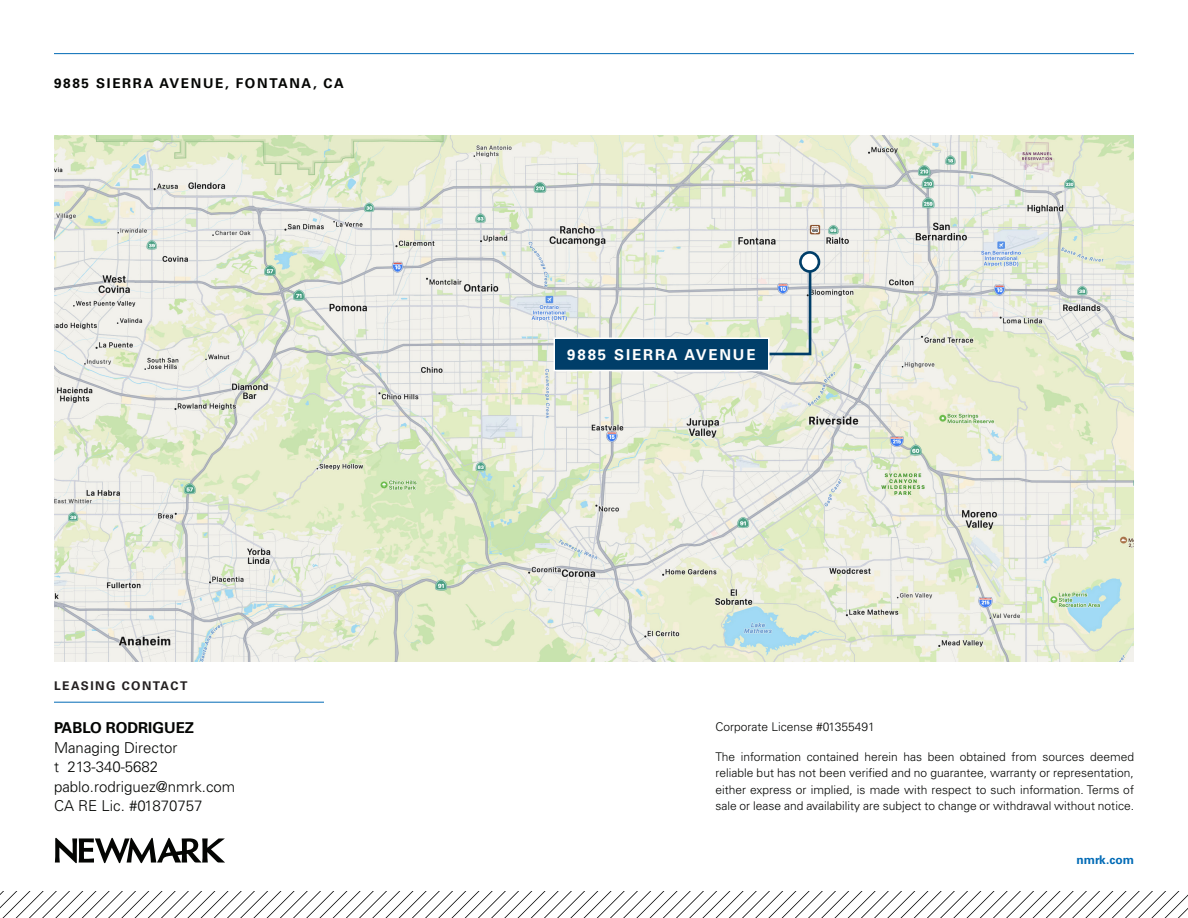
<style>
.page{position:relative;width:1188px;height:918px;background:#fff}
.page>*{position:absolute;margin:0;border:0;box-sizing:border-box;transform-origin:0 0}
.Text_8_11{font:300 15px/19.5px "Univers LT Pro 45";color:#040503}
.Head_6_10_CAPS_Ctr{font:700 15px "Univers LT Pro 65";letter-spacing:.125em;color:#fff}
.Text_8_11-2{font:700 15px "Univers LT Pro 65";color:#040503}
.t1{font:700 13.5px "Univers LT Pro 65";letter-spacing:.125em;color:#040503}
.Footnotes_Source{font:300 12px/16.5px "Univers LT Pro 45";color:#040503;text-align:justify}
.Head_6_10_CAPS{font:700 12px "Univers LT Pro 65";letter-spacing:.125em;color:#231f20}
.Text_8_11-3{font:700 12px "Univers LT Pro 65";color:#026bb6}
</style>
<div class="page">
<svg style="left:55px;top:838px;width:170px;height:25px"></svg>
<hr style="left:54px;top:53px;width:1080px;height:1px;background:#026bb6">
<img style="left:54px;top:135px;width:1080px;height:527px">
<svg style="left:728px;top:258px;width:85px;height:99px;background:#dbe1d8"></svg>
<div style="left:800px;top:252px;width:19px;height:19px;background:#fff;border-radius:50%"></div>
<div style="left:799px;top:251px;width:21px;height:22px;border:3px solid #003e69;border-radius:50%"></div>
<div style="left:554px;top:338px;width:215px;height:32px;background:#003e69"></div>
<div style="left:554px;top:338px;width:216px;height:33px;border:2px solid #fff"></div>
<hr style="left:54px;top:702px;width:270px;height:1px;background:#026bb6">
<svg style="left:0;top:891px;width:1188px;height:27px"></svg>
<p class="t1" style="left:54px;top:73px;width:292px">9885 SIERRA AVENUE, FONTANA, CA</p>
<p class="Head_6_10_CAPS" style="left:54px;top:678px;width:135px">LEASING CONTACT</p>
<p class="Text_8_11-2" style="left:54px;top:717px;width:142px">PABLO RODRIGUEZ</p>
<p class="Text_8_11" style="left:54px;top:737px;width:125px">Managing Director</p>
<p class="Text_8_11" style="left:54px;top:757px;width:183px">t 213-340-5682 pablo.rodriguez@nmrk.com</p>
<p class="Text_8_11" style="left:54px;top:796px;width:150px">CA RE Lic. #01870757</p>
<p class="Head_6_10_CAPS_Ctr" style="left:567px;top:344px;width:190px">9885 SIERRA AVENUE</p>
<p class="Footnotes_Source" style="left:716px;top:718px;width:161px">Corporate License #01355491</p>
<p class="Footnotes_Source" style="left:716px;top:748px;width:420px">The information contained herein has been obtained from sources deemed reliable but has not been verified and no guarantee, warranty or representation, either express or implied, is made with respect to such information. Terms of sale or lease and availability are subject to change or withdrawal without notice.</p>
<p class="Text_8_11-3" style="left:1076px;top:851px;width:59px">nmrk.com</p>
</div>
